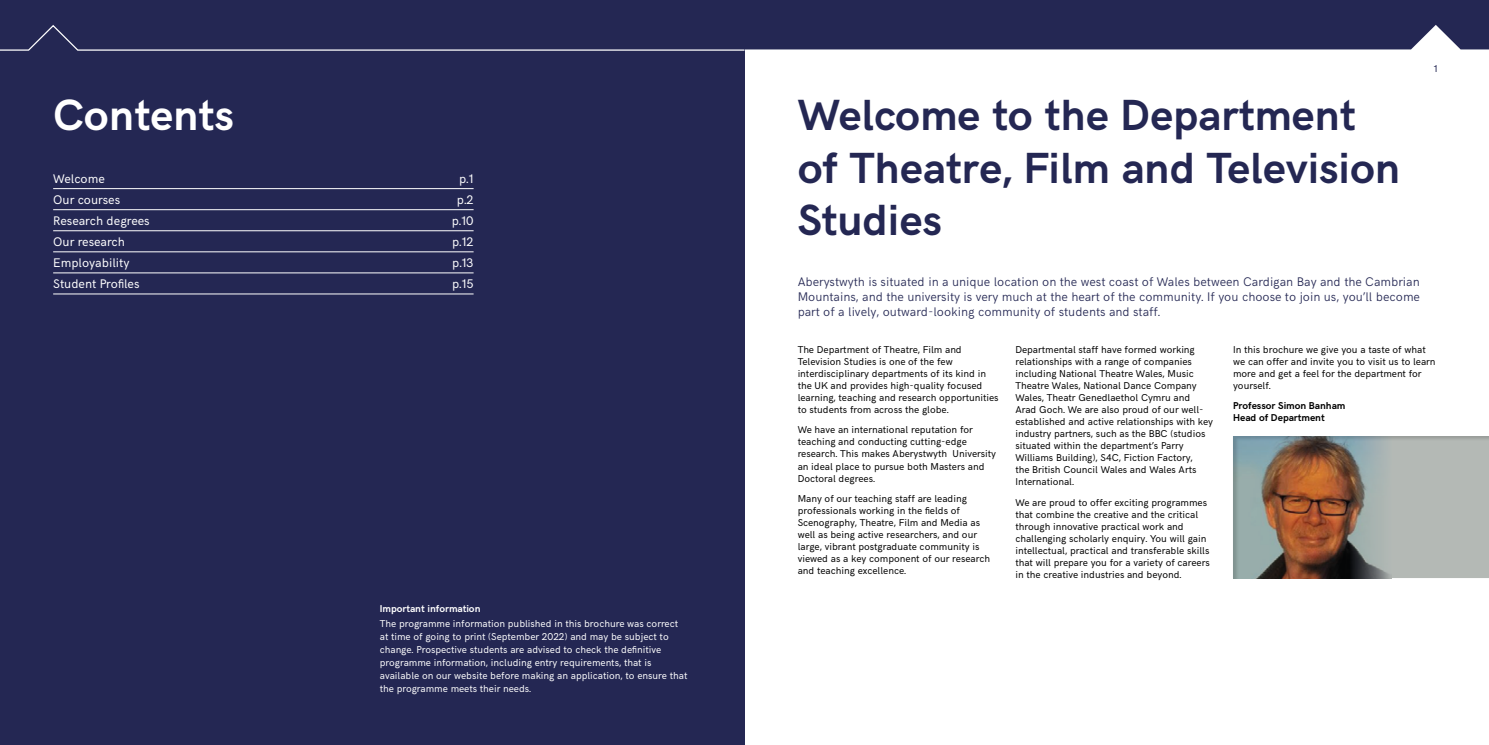
<style>
.page{position:relative;width:1489px;height:745px;background:#fff}
.page>*{position:absolute;margin:0;border:0;box-sizing:border-box;transform-origin:0 0}
.t1{font:700 43.75px/52.5px "HK Grotesk";color:#242753}
.t2{font:700 43.75px "HK Grotesk";color:#fff}
.t3{font:300 12.5px/15px "HK Grotesk";color:#242753;text-align:justify}
.t4{font:12.5px "HK Grotesk";color:#fff}
.t5{font:10px/12px "HK Grotesk";color:#000}
.t6{font:10px/13px "HK Grotesk";color:#fff}
.t7{font:700 10px/12px "HK Grotesk";color:#000}
.t8{font:700 10px "HK Grotesk";color:#fff}
.t9{font:10px "HK Grotesk";color:#242753}
</style>
<div class="page">
<div style="left:0;top:0;width:744px;height:744px;background:#242753"></div>
<div style="left:1230px;top:434px;width:258px;height:145px;background:#000;opacity:.15"></div>
<svg style="left:0;top:0;width:1488px;height:52px"></svg>
<hr style="left:53px;top:188px;width:420px;height:1px;background:#fff">
<hr style="left:53px;top:209px;width:420px;height:1px;background:#fff">
<hr style="left:53px;top:230px;width:420px;height:1px;background:#fff">
<hr style="left:53px;top:251px;width:420px;height:1px;background:#fff">
<hr style="left:53px;top:272px;width:420px;height:1px;background:#fff">
<hr style="left:53px;top:293px;width:420px;height:1px;background:#fff">
<h1 class="t2" style="left:53px;top:82px;width:182px">Contents</h1>
<p class="t4" style="left:53px;top:169px;width:53px">Welcome</p>
<p class="t4" style="left:459px;top:169px;width:16px">p.1</p>
<p class="t4" style="left:53px;top:190px;width:68px">Our courses</p>
<p class="t4" style="left:457px;top:190px;width:18px">p.2</p>
<p class="t4" style="left:53px;top:211px;width:98px">Research degrees</p>
<p class="t4" style="left:452px;top:211px;width:23px">p.10</p>
<p class="t4" style="left:53px;top:232px;width:73px">Our research</p>
<p class="t4" style="left:452px;top:232px;width:23px">p.12</p>
<p class="t4" style="left:53px;top:253px;width:78px">Employability</p>
<p class="t4" style="left:452px;top:253px;width:23px">p.13</p>
<p class="t4" style="left:53px;top:274px;width:88px">Student Profiles</p>
<p class="t4" style="left:452px;top:274px;width:23px">p.15</p>
<p class="t8" style="left:380px;top:600px;width:102px">Important information</p>
<p class="t6" style="left:380px;top:615px;width:309px">The programme information published in this brochure was correct at time of going to print (September 2022) and may be subject to change. Prospective students are advised to check the definitive programme information, including entry requirements, that is available on our website before making an application, to ensure that the programme meets their needs.</p>
<h1 class="t1" style="left:797px;top:85px;width:604px">Welcome to the Department of Theatre, Film and Television<br>Studies</h1>
<p class="t9" style="left:1433px;top:61px;width:5px">1</p>
<p class="t3" style="left:797px;top:272px;width:624px">Aberystwyth is situated in a unique location on the west coast of Wales between Cardigan Bay and the Cambrian Mountains, and the university is very much at the heart of the community. If you choose to join us, you’ll become part of a lively, outward-looking community of students and staff.</p>
<p class="t5" style="left:797px;top:342px;width:202px">The Department of Theatre, Film and Television Studies is one of the few interdisciplinary departments of its kind in the UK and provides high-quality focused learning, teaching and research opportunities to students from across the globe.</p>
<p class="t5" style="left:797px;top:423px;width:200px">We have an international reputation for teaching and conducting cutting-edge research. This makes Aberystwyth University an ideal place to pursue both Masters and Doctoral degrees.</p>
<p class="t5" style="left:797px;top:492px;width:194px">Many of our teaching staff are leading professionals working in the fields of Scenography, Theatre, Film and Media as well as being active researchers, and our large, vibrant postgraduate community is viewed as a key component of our research and teaching excellence.</p>
<p class="t5" style="left:1015px;top:342px;width:199px">Departmental staff have formed working relationships with a range of companies including National Theatre Wales, Music Theatre Wales, National Dance Company Wales, Theatr Genedlaethol Cymru and Arad Goch. We are also proud of our well&shy;established and active relationships with key industry partners, such as the BBC (studios situated within the department’s Parry Williams Building), S4C, Fiction Factory,<br>the British Council Wales and Wales Arts International.</p>
<p class="t5" style="left:1015px;top:495px;width:196px">We are proud to offer exciting programmes that combine the creative and the critical through innovative practical work and challenging scholarly enquiry. You will gain intellectual, practical and transferable skills that will prepare you for a variety of careers in the creative industries and beyond.</p>
<p class="t5" style="left:1232px;top:342px;width:204px">In this brochure we give you a taste of what we can offer and invite you to visit us to learn more and get a feel for the department for yourself.</p>
<p class="t7" style="left:1232px;top:399px;width:114px">Professor Simon Banham<br>Head of Department</p>
</div>
